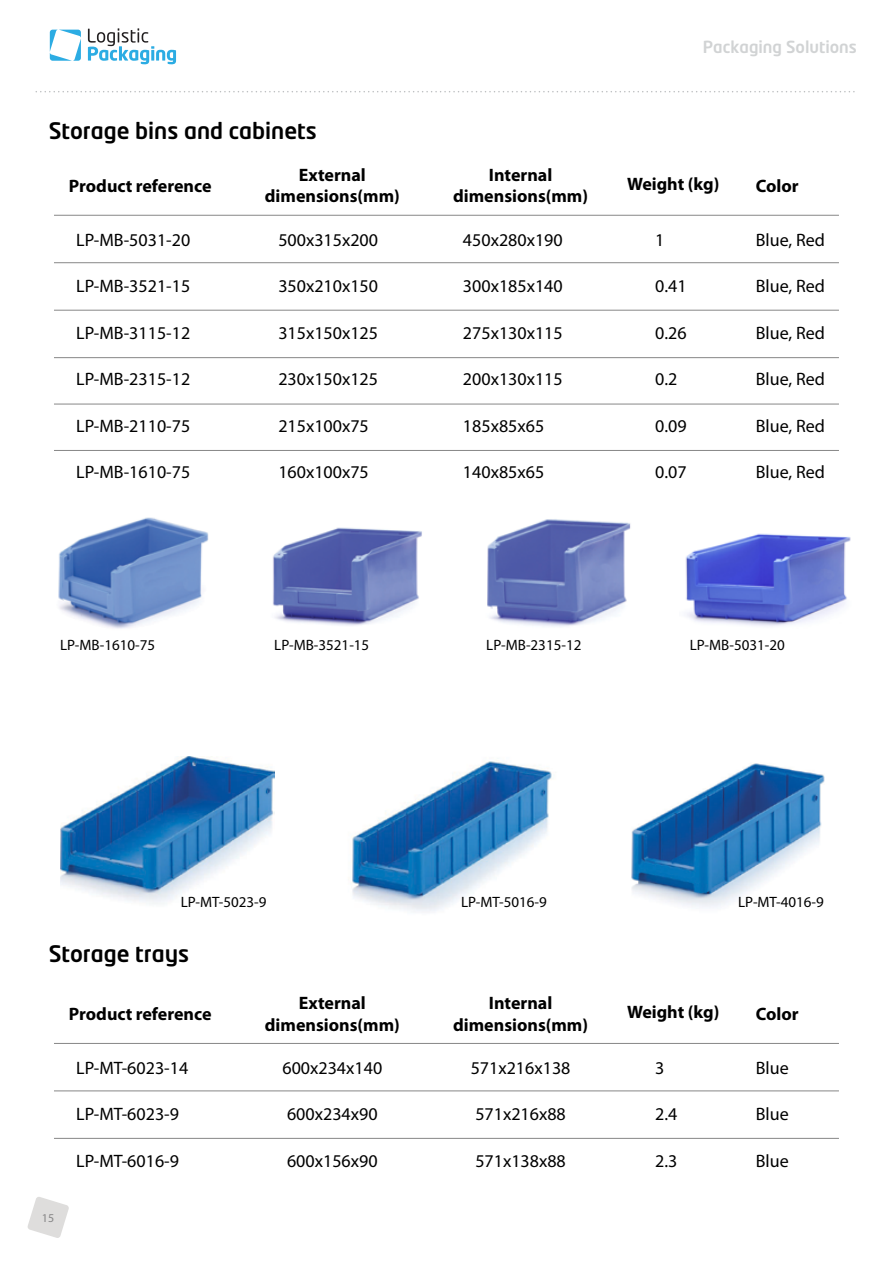
<style>
.page{position:relative;width:893px;height:1263px;background:#fff}
.page>*{position:absolute;margin:0;border:0;box-sizing:border-box;transform-origin:0 0}
.t1{font:500 22.5px "Neo Tech";color:#000}
.t2{font:18px "Myriad Pro";color:#000}
.t3{font:700 18px/21.6px "Myriad Pro";color:#000;text-align:center}
.t4{font:500 16.5px "Neo Tech";color:#d1d3d4}
.t5{font:15px "Myriad Pro";color:#000}
.t6{font:12px "Myriad Pro";color:#878787}
</style>
<div class="page">
<svg style="left:88px;top:28px;width:88px;height:36px"></svg>
<svg style="left:50px;top:30px;width:31px;height:31px"></svg>
<svg style="left:36px;top:91px;width:819px;height:1px"></svg>
<hr style="left:54px;top:215px;width:785px;height:1px;background:#878787">
<hr style="left:54px;top:1043px;width:785px;height:1px;background:#878787">
<hr style="left:54px;top:262px;width:785px;height:1px;background:#878787">
<hr style="left:54px;top:1090px;width:785px;height:1px;background:#878787">
<hr style="left:54px;top:404px;width:785px;height:1px;background:#878787">
<hr style="left:54px;top:450px;width:785px;height:1px;background:#878787">
<hr style="left:54px;top:310px;width:785px;height:1px;background:#878787">
<hr style="left:54px;top:1138px;width:785px;height:1px;background:#878787">
<hr style="left:54px;top:357px;width:785px;height:1px;background:#878787">
<img style="left:58px;top:517px;width:151px;height:112px">
<img style="left:273px;top:527px;width:149px;height:99px">
<img style="left:487px;top:519px;width:144px;height:108px">
<img style="left:685px;top:533px;width:166px;height:93px">
<img style="left:631px;top:763px;width:194px;height:145px">
<img style="left:351px;top:761px;width:201px;height:151px">
<img style="left:61px;top:756px;width:213px;height:148px">
<svg style="left:28px;top:1197px;width:41px;height:41px"></svg>
<p class="t4" style="left:703px;top:41px;width:156px">Packaging Solutions</p>
<p class="t1" style="left:49px;top:121px;width:270px">Storage bins and cabinets</p>
<p class="t3" style="left:69px;top:177px;width:144px">Product reference</p>
<p class="t3" style="left:265px;top:165px;width:136px">External dimensions(mm)</p>
<p class="t3" style="left:453px;top:165px;width:136px">Internal dimensions(mm)</p>
<p class="t3" style="left:627px;top:175px;width:94px">Weight (kg)</p>
<p class="t3" style="left:756px;top:177px;width:44px">Color</p>
<p class="t2" style="left:76px;top:233px;width:116px">LP-MB-5031-20</p>
<p class="t2" style="left:76px;top:279px;width:116px">LP-MB-3521-15</p>
<p class="t2" style="left:76px;top:326px;width:116px">LP-MB-3115-12</p>
<p class="t2" style="left:76px;top:372px;width:116px">LP-MB-2315-12</p>
<p class="t2" style="left:76px;top:419px;width:116px">LP-MB-2110-75</p>
<p class="t2" style="left:76px;top:465px;width:116px">LP-MB-1610-75</p>
<p class="t2" style="left:278px;top:233px;width:101px">500x315x200</p>
<p class="t2" style="left:278px;top:279px;width:101px">350x210x150</p>
<p class="t2" style="left:278px;top:326px;width:101px">315x150x125</p>
<p class="t2" style="left:278px;top:372px;width:101px">230x150x125</p>
<p class="t2" style="left:278px;top:419px;width:92px">215x100x75</p>
<p class="t2" style="left:278px;top:465px;width:92px">160x100x75</p>
<p class="t2" style="left:463px;top:233px;width:101px">450x280x190</p>
<p class="t2" style="left:463px;top:279px;width:101px">300x185x140</p>
<p class="t2" style="left:463px;top:326px;width:101px">275x130x115</p>
<p class="t2" style="left:463px;top:372px;width:101px">200x130x115</p>
<p class="t2" style="left:463px;top:419px;width:83px">185x85x65</p>
<p class="t2" style="left:463px;top:465px;width:83px">140x85x65</p>
<p class="t2" style="left:655px;top:233px;width:11px">1</p>
<p class="t2" style="left:655px;top:279px;width:33px">0.41</p>
<p class="t2" style="left:655px;top:326px;width:33px">0.26</p>
<p class="t2" style="left:655px;top:372px;width:24px">0.2</p>
<p class="t2" style="left:655px;top:419px;width:33px">0.09</p>
<p class="t2" style="left:655px;top:465px;width:33px">0.07</p>
<p class="t2" style="left:756px;top:233px;width:71px">Blue, Red</p>
<p class="t2" style="left:756px;top:279px;width:71px">Blue, Red</p>
<p class="t2" style="left:756px;top:326px;width:71px">Blue, Red</p>
<p class="t2" style="left:756px;top:372px;width:71px">Blue, Red</p>
<p class="t2" style="left:756px;top:419px;width:71px">Blue, Red</p>
<p class="t2" style="left:756px;top:465px;width:71px">Blue, Red</p>
<p class="t5" style="left:60px;top:639px;width:97px">LP-MB-1610-75</p>
<p class="t5" style="left:274px;top:639px;width:97px">LP-MB-3521-15</p>
<p class="t5" style="left:486px;top:639px;width:97px">LP-MB-2315-12</p>
<p class="t5" style="left:690px;top:639px;width:97px">LP-MB-5031-20</p>
<p class="t5" style="left:181px;top:897px;width:87px">LP-MT-5023-9</p>
<p class="t5" style="left:461px;top:897px;width:87px">LP-MT-5016-9</p>
<p class="t5" style="left:738px;top:897px;width:87px">LP-MT-4016-9</p>
<p class="t1" style="left:49px;top:944px;width:142px">Storage trays</p>
<p class="t3" style="left:69px;top:1005px;width:144px">Product reference</p>
<p class="t6" style="left:42px;top:1213px;width:14px">15</p>
<p class="t2" style="left:76px;top:1061px;width:114px">LP-MT-6023-14</p>
<p class="t2" style="left:76px;top:1107px;width:104px">LP-MT-6023-9</p>
<p class="t2" style="left:76px;top:1154px;width:104px">LP-MT-6016-9</p>
<p class="t3" style="left:265px;top:993px;width:136px">External dimensions(mm)</p>
<p class="t2" style="left:282px;top:1061px;width:101px">600x234x140</p>
<p class="t2" style="left:287px;top:1107px;width:92px">600x234x90</p>
<p class="t2" style="left:287px;top:1154px;width:92px">600x156x90</p>
<p class="t3" style="left:453px;top:993px;width:136px">Internal dimensions(mm)</p>
<p class="t2" style="left:471px;top:1061px;width:101px">571x216x138</p>
<p class="t2" style="left:475px;top:1107px;width:92px">571x216x88</p>
<p class="t2" style="left:475px;top:1154px;width:92px">571x138x88</p>
<p class="t3" style="left:627px;top:1003px;width:94px">Weight (kg)</p>
<p class="t2" style="left:655px;top:1061px;width:11px">3</p>
<p class="t2" style="left:655px;top:1107px;width:24px">2.4</p>
<p class="t2" style="left:655px;top:1154px;width:24px">2.3</p>
<p class="t3" style="left:756px;top:1005px;width:44px">Color</p>
<p class="t2" style="left:756px;top:1061px;width:34px">Blue</p>
<p class="t2" style="left:756px;top:1107px;width:34px">Blue</p>
<p class="t2" style="left:756px;top:1154px;width:34px">Blue</p>
</div>
